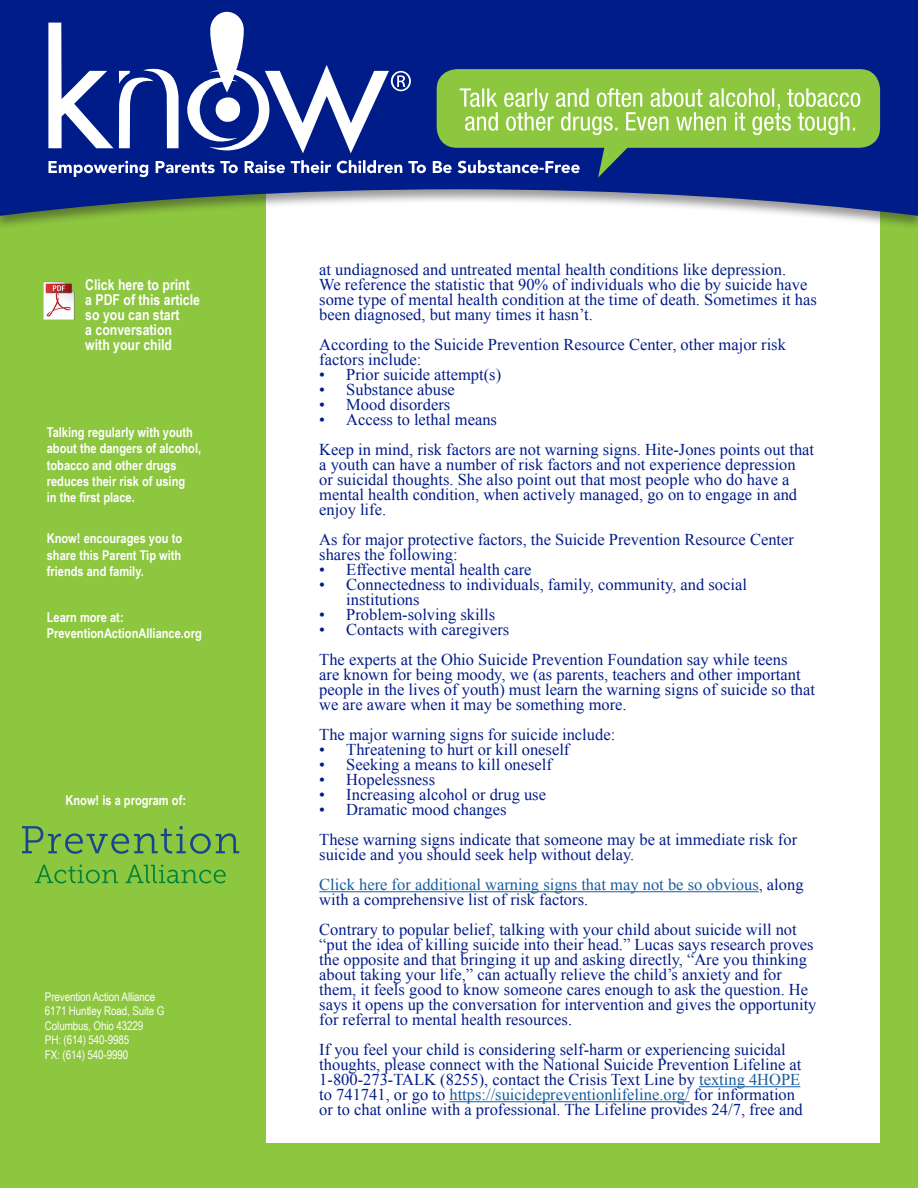
<style>
.page{position:relative;width:918px;height:1188px;background:#fff}
.page>*{position:absolute;margin:0;border:0;box-sizing:border-box;transform-origin:0 0}
.t1{font:16.5px/15px "Times New Roman";color:#001c88}
.t2{font:16.5px/15px "Times New Roman";color:#175d9e}
.t3{font:700 15px/15px "Arial Narrow";color:#fff}
.t4{font:700 13.5px/16.2px "Arial Narrow";color:#fff}
.t5{font:12px "Arial Narrow";letter-spacing:-.01em;color:#fff}
.s1{color:#001c88}
.s2{color:#175d9e}
</style>
<div class="page">
<div style="left:258px;top:116px;width:660px;height:1072px;background:#8dc63f"></div>
<div style="left:266px;top:153px;width:614px;height:990px;background:#fff"></div>
<div style="left:0;top:116px;width:262px;height:1072px;background:#8dc63f"></div>
<div style="left:0;top:0;width:918px;height:230px;background:#231f20;opacity:.45"></div>
<svg style="left:0;top:0;width:918px;height:216px;background:#354c95"></svg>
<div style="left:437px;top:69px;width:443px;height:79px;background:#8dc63f;border-radius:20px"></div>
<svg style="left:48px;top:12px;width:812px;height:166px"></svg>
<hr style="left:319px;top:891px;width:440px;height:1px;background:#175d9e">
<hr style="left:699px;top:1086px;width:101px;height:1px;background:#175d9e">
<hr style="left:449px;top:1101px;width:241px;height:1px;background:#175d9e">
<svg style="left:22px;top:826px;width:217px;height:28px"></svg>
<svg style="left:35px;top:865px;width:83px;height:18px"></svg>
<svg style="left:125px;top:865px;width:101px;height:18px"></svg>
<img style="left:44px;top:281px;width:31px;height:39px">
<p class="t3" style="left:85px;top:277px;width:116px">Click here to print a PDF of this article so you can start<br>a conversation with your child</p>
<p class="t4" style="left:47px;top:424px;width:156px">Talking regularly with youth about the dangers of alcohol, tobacco and other drugs reduces their risk of using<br>in the first place.</p>
<p class="t4" style="left:47px;top:530px;width:137px;text-align:justify">Know! encourages you to share this Parent Tip with friends and family.</p>
<p class="t4" style="left:47px;top:608px;width:157px">Learn more at:<br>PreventionActionAlliance.org</p>
<p class="t4" style="left:65px;top:791px;width:122px">Know! is a program of:</p>
<p class="t5" style="left:45px;top:988px;width:112px">Prevention Action Alliance</p>
<p class="t5" style="left:45px;top:1002px;width:121px">6171 Huntley Road, Suite G</p>
<p class="t5" style="left:45px;top:1017px;width:100px">Columbus, Ohio 43229</p>
<p class="t5" style="left:45px;top:1031px;width:86px">PH: (614) 540-9985</p>
<p class="t5" style="left:45px;top:1046px;width:85px">FX: (614) 540-9990</p>
<p class="t1" style="left:319px;top:262px;width:499px">at undiagnosed and untreated mental health conditions like depression.<br>We reference the statistic that 90% of individuals who die by suicide have some type of mental health condition at the time of death. Sometimes it has been diagnosed, but many times it hasn’t.</p>
<p class="t1" style="left:319px;top:337px;width:468px">According to the Suicide Prevention Resource Center, other major risk factors include:</p>
<p class="t1" style="left:319px;top:367px;width:183px">• Prior suicide attempt(s)</p>
<p class="t1" style="left:319px;top:382px;width:137px">• Substance abuse</p>
<p class="t1" style="left:319px;top:397px;width:133px">• Mood disorders</p>
<p class="t1" style="left:319px;top:412px;width:179px">• Access to lethal means</p>
<p class="t1" style="left:319px;top:442px;width:496px">Keep in mind, risk factors are not warning signs. Hite-Jones points out that a youth can have a number of risk factors and not experience depression<br>or suicidal thoughts. She also point out that most people who do have a mental health condition, when actively managed, go on to engage in and enjoy life.</p>
<p class="t1" style="left:319px;top:532px;width:476px">As for major protective factors, the Suicide Prevention Resource Center shares the following:</p>
<p class="t1" style="left:319px;top:562px;width:214px">• Effective mental health care</p>
<p class="t1" style="left:346px;top:577px;width:402px;text-indent:-27px">• Connectedness to individuals, family, community, and social institutions</p>
<p class="t1" style="left:319px;top:607px;width:177px">• Problem-solving skills</p>
<p class="t1" style="left:319px;top:622px;width:192px">• Contacts with caregivers</p>
<p class="t1" style="left:319px;top:652px;width:497px">The experts at the Ohio Suicide Prevention Foundation say while teens<br>are known for being moody, we (as parents, teachers and other important people in the lives of youth) must learn the warning signs of suicide so that we are aware when it may be something more.</p>
<p class="t1" style="left:319px;top:727px;width:298px">The major warning signs for suicide include:</p>
<p class="t1" style="left:319px;top:742px;width:252px">• Threatening to hurt or kill oneself</p>
<p class="t1" style="left:319px;top:757px;width:234px">• Seeking a means to kill oneself</p>
<p class="t1" style="left:319px;top:772px;width:117px">• Hopelessness</p>
<p class="t1" style="left:319px;top:787px;width:228px">• Increasing alcohol or drug use</p>
<p class="t1" style="left:319px;top:802px;width:189px">• Dramatic mood changes</p>
<p class="t1" style="left:319px;top:832px;width:479px">These warning signs indicate that someone may be at immediate risk for suicide and you should seek help without delay.</p>
<p class="t2" style="left:319px;top:877px;width:486px">Click here for additional warning signs that may not be so obvious<span class="s1">, along with a comprehensive list of risk factors.</span></p>
<p class="t1" style="left:319px;top:922px;width:499px">Contrary to popular belief, talking with your child about suicide will not “put the idea of killing suicide into their head.” Lucas says research proves the opposite and that bringing it up and asking directly, “Are you thinking about taking your life,” can actually relieve the child’s anxiety and for them, it feels good to know someone cares enough to ask the question. He says it opens up the conversation for intervention and gives the opportunity for referral to mental health resources.</p>
<p class="t1" style="left:319px;top:1042px;width:485px">If you feel your child is considering self-harm or experiencing suicidal thoughts, please connect with the National Suicide Prevention Lifeline at 1-800-273-TALK (8255), contact the Crisis Text Line by <span class="s2">texting 4HOPE </span>to 741741, or go to <span class="s2">https://suicidepreventionlifeline.org/</span> for information or to chat online with a professional. The Lifeline provides 24/7, free and</p>
</div>
